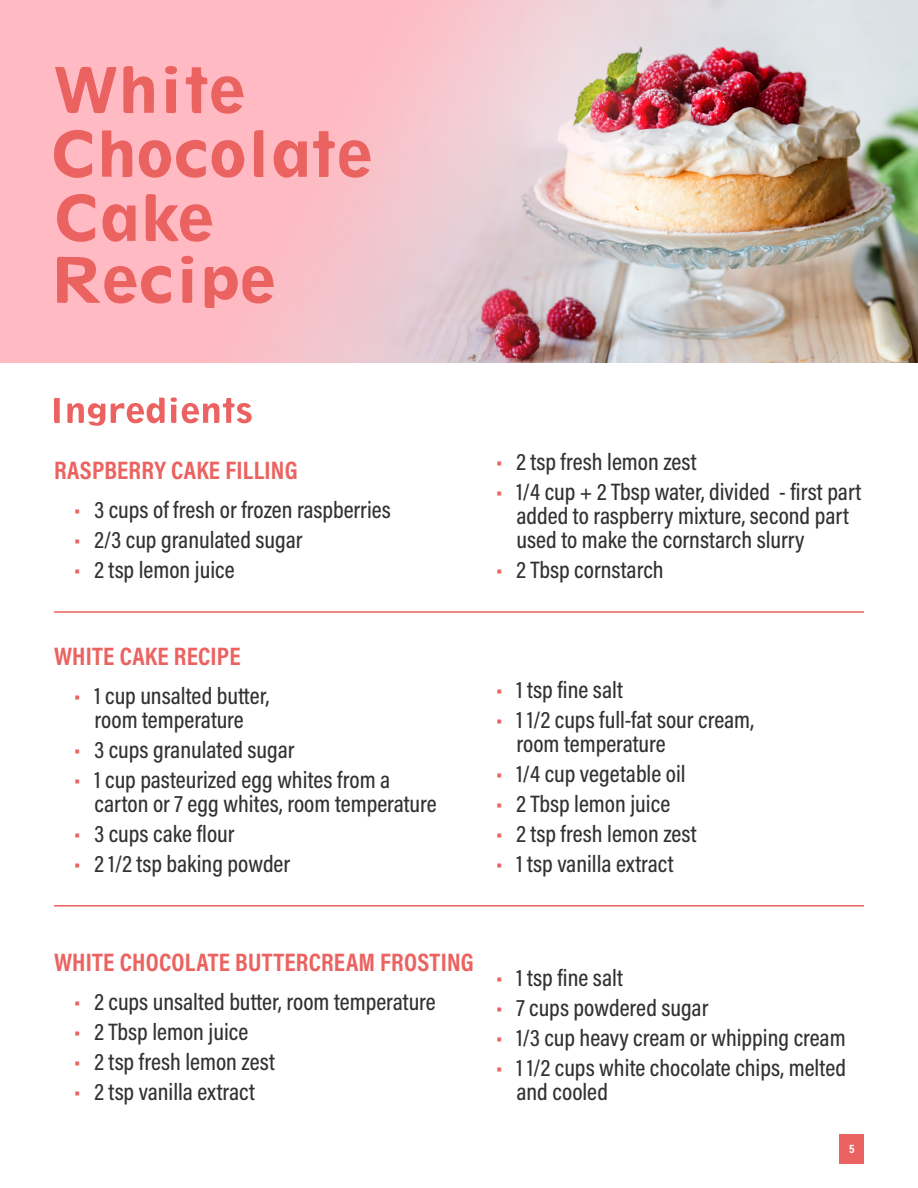
<style>
.page{position:relative;width:918px;height:1188px;background:#fff}
.page>*{position:absolute;margin:0;border:0;box-sizing:border-box;transform-origin:0 0}
.t1{font:700 25.5px "Acumin Pro Cond";letter-spacing:.01em;color:#eb6361}
.t2{font:500 24px/24px "Acumin Pro Cond";color:#323232}
.t3{font:700 12px "Acumin Pro Cond";color:#fff}
.s1{font-size:25.5px;color:#eb6361}
</style>
<div class="page">
<img style="left:0;top:0;width:918px;height:363px">
<svg style="left:55px;top:191px;width:40px;height:53px;background:#f6959a"></svg>
<svg style="left:101px;top:203px;width:35px;height:40px"></svg>
<svg style="left:146px;top:193px;width:66px;height:50px;background:#f59094"></svg>
<svg style="left:53px;top:129px;width:40px;height:50px;background:#f59297"></svg>
<svg style="left:272px;top:139px;width:35px;height:40px"></svg>
<svg style="left:102px;top:130px;width:142px;height:50px;background:#f69499"></svg>
<svg style="left:313px;top:131px;width:58px;height:48px;background:#f49598"></svg>
<svg style="left:254px;top:130px;width:9px;height:47px"></svg>
<svg style="left:205px;top:264px;width:69px;height:44px;background:#f48d90"></svg>
<svg style="left:57px;top:257px;width:114px;height:48px;background:#f59095"></svg>
<svg style="left:181px;top:269px;width:11px;height:35px"></svg>
<div style="left:181px;top:256px;width:12px;height:8px;background:#eb6361;border-radius:50%"></div>
<svg style="left:55px;top:66px;width:62px;height:48px;background:#f58e93"></svg>
<svg style="left:123px;top:65px;width:31px;height:48px"></svg>
<svg style="left:186px;top:67px;width:58px;height:47px;background:#f59297"></svg>
<svg style="left:165px;top:79px;width:11px;height:35px"></svg>
<div style="left:165px;top:66px;width:12px;height:8px;background:#eb6361;border-radius:50%"></div>
<svg style="left:54px;top:398px;width:6px;height:26px"></svg>
<svg style="left:67px;top:397px;width:185px;height:29px"></svg>
<hr style="left:54px;top:611px;width:810px;height:2px;background:#eb6361">
<hr style="left:54px;top:905px;width:810px;height:2px;background:#eb6361">
<div style="left:839px;top:1134px;width:25px;height:30px;background:#eb6361"></div>
<p class="t1" style="left:54px;top:453px;width:245px">RASPBERRY CAKE FILLING</p>
<p class="t2" style="left:74px;top:497px;width:318px"><span class="s1">•</span> 3 cups of fresh or frozen raspberries</p>
<p class="t2" style="left:74px;top:527px;width:230px"><span class="s1">•</span> 2/3 cup granulated sugar</p>
<p class="t2" style="left:74px;top:557px;width:162px"><span class="s1">•</span> 2 tsp lemon juice</p>
<p class="t1" style="left:54px;top:639px;width:188px">WHITE CAKE RECIPE</p>
<p class="t2" style="left:74px;top:683px;width:197px;text-align:center"><span class="s1">•</span> 1 cup unsalted butter, room temperature</p>
<p class="t2" style="left:74px;top:737px;width:222px"><span class="s1">•</span> 3 cups granulated sugar</p>
<p class="t2" style="left:94px;top:767px;width:344px;text-indent:-20px"><span class="s1">•</span> 1 cup pasteurized egg whites from a carton or 7 egg whites, room temperature</p>
<p class="t2" style="left:74px;top:821px;width:162px"><span class="s1">•</span> 3 cups cake flour</p>
<p class="t2" style="left:74px;top:851px;width:218px"><span class="s1">•</span> 2 1/2 tsp baking powder</p>
<p class="t2" style="left:496px;top:449px;width:202px"><span class="s1">•</span> 2 tsp fresh lemon zest</p>
<p class="t2" style="left:516px;top:479px;width:347px;text-indent:-20px"><span class="s1">•</span> 1/4 cup + 2 Tbsp water, divided - first part added to raspberry mixture, second part used to make the cornstarch slurry</p>
<p class="t2" style="left:496px;top:557px;width:169px"><span class="s1">•</span> 2 Tbsp cornstarch</p>
<p class="t2" style="left:496px;top:677px;width:128px"><span class="s1">•</span> 1 tsp fine salt</p>
<p class="t2" style="left:516px;top:707px;width:239px;text-indent:-20px"><span class="s1">•</span> 1 1/2 cups full-fat sour cream, room temperature</p>
<p class="t2" style="left:496px;top:761px;width:191px"><span class="s1">•</span> 1/4 cup vegetable oil</p>
<p class="t2" style="left:496px;top:791px;width:176px"><span class="s1">•</span> 2 Tbsp lemon juice</p>
<p class="t2" style="left:496px;top:821px;width:202px"><span class="s1">•</span> 2 tsp fresh lemon zest</p>
<p class="t2" style="left:496px;top:851px;width:179px"><span class="s1">•</span> 1 tsp vanilla extract</p>
<p class="t1" style="left:54px;top:946px;width:421px">WHITE CHOCOLATE BUTTERCREAM FROSTING</p>
<p class="t2" style="left:74px;top:990px;width:363px"><span class="s1">•</span> 2 cups unsalted butter, room temperature</p>
<p class="t2" style="left:74px;top:1020px;width:176px"><span class="s1">•</span> 2 Tbsp lemon juice</p>
<p class="t2" style="left:74px;top:1050px;width:202px"><span class="s1">•</span> 2 tsp fresh lemon zest</p>
<p class="t2" style="left:74px;top:1080px;width:182px"><span class="s1">•</span> 2 tsp vanilla extract</p>
<p class="t2" style="left:496px;top:966px;width:128px"><span class="s1">•</span> 1 tsp fine salt</p>
<p class="t2" style="left:496px;top:996px;width:214px"><span class="s1">•</span> 7 cups powdered sugar</p>
<p class="t2" style="left:496px;top:1026px;width:351px"><span class="s1">•</span> 1/3 cup heavy cream or whipping cream</p>
<p class="t2" style="left:516px;top:1056px;width:331px;text-indent:-20px"><span class="s1">•</span> 1 1/2 cups white chocolate chips, melted and cooled</p>
<p class="t3" style="left:849px;top:1141px;width:7px">5</p>
</div>
